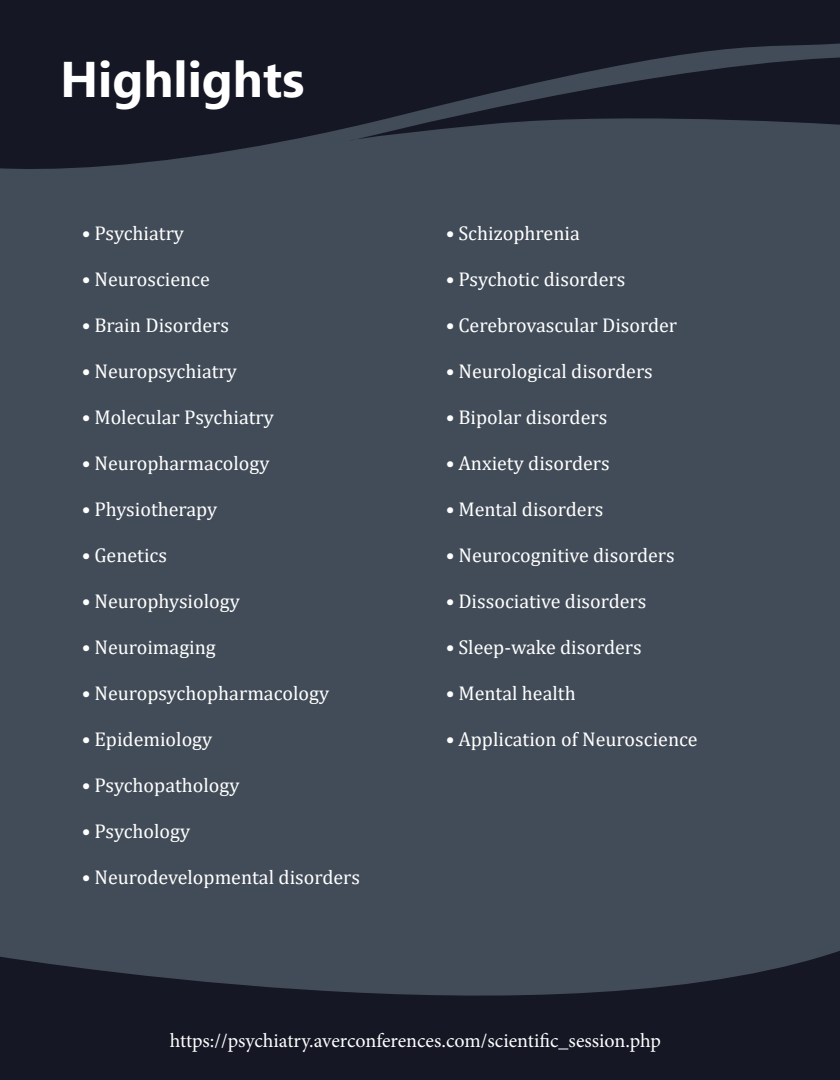
<style>
.page{position:relative;width:840px;height:1080px;background:#424c58}
.page>*{position:absolute;margin:0;border:0;box-sizing:border-box;transform-origin:0 0}
.t1{font:700 50px "Ebrima";color:#fff}
.t2{font:20px "Cambria";color:#fff}
.t3{font:20px "Minion Pro";color:#fff}
</style>
<div class="page">
<svg style="left:0;top:951px;width:840px;height:129px;fill:#151724"></svg>
<svg style="left:0;top:0;width:343px;height:169px;background:#181b27"></svg>
<svg style="left:343px;top:0;width:497px;height:139px;fill:#151724"></svg>
<h1 class="t1" style="left:60px;top:40px;width:246px">Highlights</h1>
<p class="t2" style="left:82px;top:221px;width:104px">• Psychiatry</p>
<p class="t2" style="left:82px;top:267px;width:130px">• Neuroscience</p>
<p class="t2" style="left:82px;top:313px;width:149px">• Brain Disorders</p>
<p class="t2" style="left:82px;top:359px;width:157px">• Neuropsychiatry</p>
<p class="t2" style="left:82px;top:405px;width:194px">• Molecular Psychiatry</p>
<p class="t2" style="left:82px;top:451px;width:189px">• Neuropharmacology</p>
<p class="t2" style="left:82px;top:497px;width:137px">• Physiotherapy</p>
<p class="t2" style="left:82px;top:543px;width:87px">• Genetics</p>
<p class="t2" style="left:82px;top:589px;width:160px">• Neurophysiology</p>
<p class="t2" style="left:82px;top:635px;width:136px">• Neuroimaging</p>
<p class="t2" style="left:82px;top:681px;width:249px">• Neuropsychopharmacology</p>
<p class="t2" style="left:82px;top:727px;width:132px">• Epidemiology</p>
<p class="t2" style="left:82px;top:773px;width:159px">• Psychopathology</p>
<p class="t2" style="left:82px;top:819px;width:110px">• Psychology</p>
<p class="t2" style="left:82px;top:865px;width:280px">• Neurodevelopmental disorders</p>
<p class="t2" style="left:446px;top:221px;width:136px">• Schizophrenia</p>
<p class="t2" style="left:446px;top:267px;width:181px">• Psychotic disorders</p>
<p class="t2" style="left:446px;top:313px;width:233px">• Cerebrovascular Disorder</p>
<p class="t2" style="left:446px;top:359px;width:209px">• Neurological disorders</p>
<p class="t2" style="left:446px;top:405px;width:163px">• Bipolar disorders</p>
<p class="t2" style="left:446px;top:451px;width:166px">• Anxiety disorders</p>
<p class="t2" style="left:446px;top:497px;width:159px">• Mental disorders</p>
<p class="t2" style="left:446px;top:543px;width:230px">• Neurocognitive disorders</p>
<p class="t2" style="left:446px;top:589px;width:202px">• Dissociative disorders</p>
<p class="t2" style="left:446px;top:635px;width:197px">• Sleep-wake disorders</p>
<p class="t2" style="left:446px;top:681px;width:131px">• Mental health</p>
<p class="t2" style="left:446px;top:727px;width:253px">• Application of Neuroscience</p>
<p class="t3" style="left:170px;top:1027px;width:493px">https://psychiatry.averconferences.com/scientific_session.php</p>
</div>
